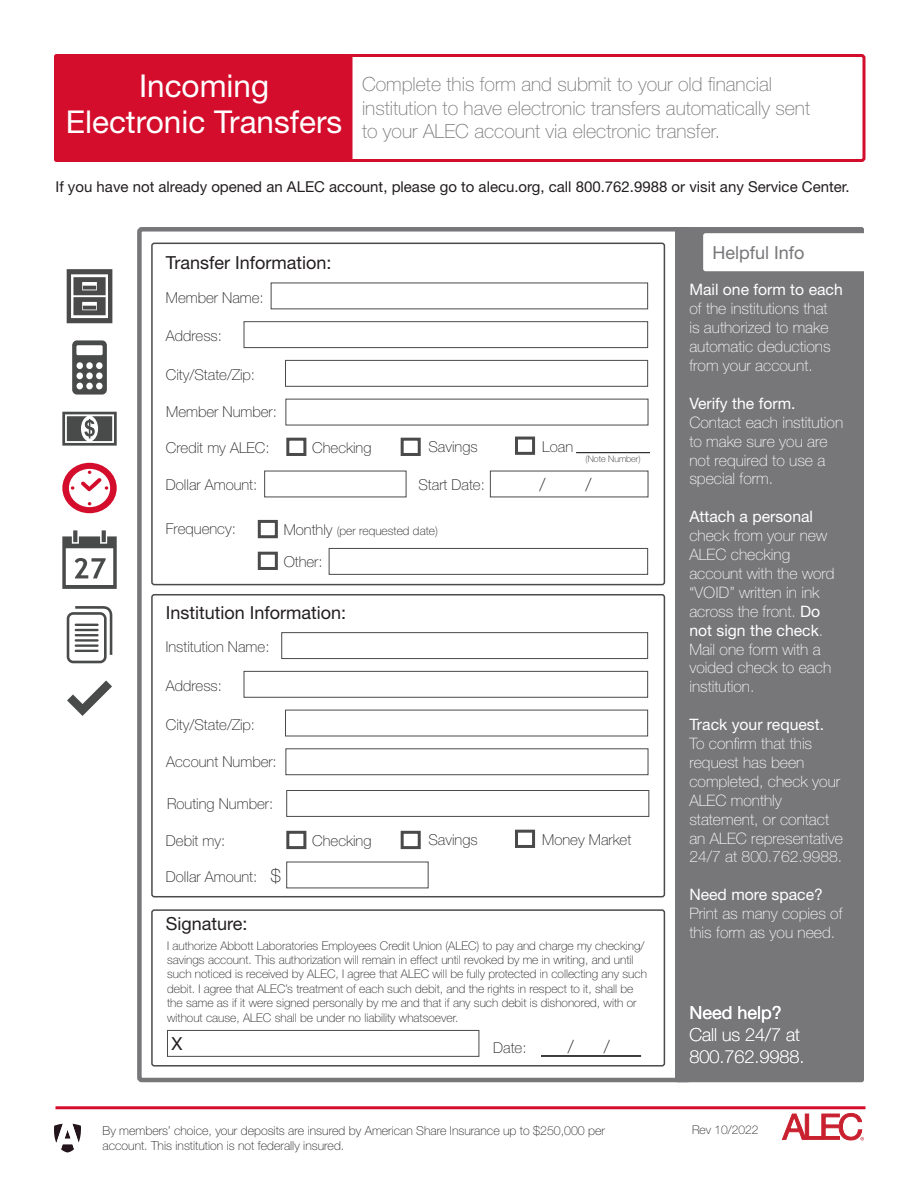
<style>
.page{position:relative;width:918px;height:1188px;background:#fff}
.page>*{position:absolute;margin:0;border:0;box-sizing:border-box;transform-origin:0 0}
.t1{font:31.5px/36px "Helvetica Neue LT Std";color:#fff;text-align:center}
.t2{font:100 19.5px/23.4px "Helvetica Neue LT Std";color:#77777a}
.t3{font:18px "Helvetica Neue LT Std";color:#231f20}
.t4{font:100 18px/21.6px "Helvetica Neue LT Std";color:#fff}
.t5{font:18px "Helvetica Neue LT Std";color:#77777a}
.t6{font:18px "Helvetica Neue LT Std";color:#fff}
.t7{font:100 18px "Helvetica Neue LT Std";color:#231f20}
.t8{font:100 15.75px/18.9px "Helvetica Neue LT Std";color:#fff}
.t9{font:100 15px "Helvetica Neue LT Std";color:#231f20}
.t10{font:15px "Helvetica Neue LT Std";color:#231f20}
.t11{font:100 12.3px/14.9px "Helvetica Neue LT Std";color:#231f20}
.t12{font:100 12px/14.4px "Helvetica Neue LT Std";color:#231f20}
.t13{font:100 9px "Helvetica Neue LT Std";color:#231f20}
.s1{font-size:15px}
.s2{font-size:18px}
.s3{font-weight:400}
</style>
<div class="page">
<div style="left:54px;top:54px;width:299px;height:108px;background:#d30d2b;border-radius:2px"></div>
<div style="left:348px;top:54px;width:518px;height:108px;border:3px solid #d30d2b;border-radius:2px"></div>
<hr style="left:56px;top:1106px;width:810px;height:3px;background:#d30d2b">
<div style="left:137px;top:227px;width:555px;height:855px;border:4px solid #77777a;border-radius:2px"></div>
<div style="left:675px;top:227px;width:189px;height:855px;background:#77777a;border-radius:2px"></div>
<div style="left:703px;top:233px;width:167px;height:38px;background:#fff;border-radius:2px"></div>
<svg style="left:54px;top:1123px;width:27px;height:30px"></svg>
<svg style="left:782px;top:1113px;width:82px;height:28px"></svg>
<svg style="left:62px;top:530px;width:55px;height:59px"></svg>
<svg style="left:67px;top:269px;width:45px;height:54px"></svg>
<svg style="left:67px;top:606px;width:45px;height:57px"></svg>
<svg style="left:62px;top:412px;width:55px;height:34px"></svg>
<svg style="left:62px;top:463px;width:55px;height:50px"></svg>
<svg style="left:72px;top:340px;width:35px;height:55px"></svg>
<svg style="left:67px;top:680px;width:45px;height:36px"></svg>
<div style="left:244px;top:321px;width:404px;height:27px;border:1px solid #4a4a4b"></div>
<div style="left:285px;top:360px;width:363px;height:27px;border:1px solid #4a4a4b"></div>
<div style="left:151px;top:243px;width:514px;height:342px;border:2px solid #4a4a4b;border-radius:2px"></div>
<div style="left:286px;top:748px;width:362px;height:27px;border:1px solid #4a4a4b"></div>
<div style="left:281px;top:632px;width:367px;height:27px;border:1px solid #4a4a4b"></div>
<div style="left:244px;top:671px;width:404px;height:27px;border:1px solid #4a4a4b"></div>
<div style="left:151px;top:594px;width:514px;height:303px;border:2px solid #4a4a4b;border-radius:2px"></div>
<div style="left:258px;top:520px;width:20px;height:18px;border:3px solid #4a4a4b"></div>
<div style="left:258px;top:552px;width:20px;height:18px;border:3px solid #4a4a4b"></div>
<div style="left:329px;top:548px;width:319px;height:27px;border:1px solid #4a4a4b"></div>
<div style="left:286px;top:790px;width:363px;height:27px;border:1px solid #4a4a4b"></div>
<div style="left:151px;top:909px;width:514px;height:158px;border:2px solid #4a4a4b;border-radius:2px"></div>
<div style="left:167px;top:1030px;width:312px;height:27px;border:1px solid #4a4a4b"></div>
<hr style="left:541px;top:1055px;width:100px;height:2px;background:#000">
<div style="left:286px;top:438px;width:20px;height:18px;border:3px solid #4a4a4b"></div>
<div style="left:401px;top:438px;width:20px;height:18px;border:3px solid #4a4a4b"></div>
<div style="left:515px;top:437px;width:20px;height:18px;border:3px solid #4a4a4b"></div>
<hr style="left:576px;top:452px;width:74px;height:1px;background:#000">
<div style="left:286px;top:831px;width:20px;height:18px;border:3px solid #4a4a4b"></div>
<div style="left:401px;top:831px;width:20px;height:18px;border:3px solid #4a4a4b"></div>
<div style="left:515px;top:830px;width:20px;height:18px;border:3px solid #4a4a4b"></div>
<p class="t1" style="left:66px;top:67px;width:278px">Incoming<br>Electronic Transfers</p>
<p class="t2" style="left:362px;top:73px;width:450px">Complete this form and submit to your old financial institution to have electronic transfers automatically sent to your ALEC account via electronic transfer.</p>
<p class="t10" style="left:56px;top:178px;width:796px">If you have not already opened an ALEC account, please go to alecu.org, call 800.762.9988 or visit any Service Center.</p>
<p class="t3" style="left:166px;top:252px;width:167px">Transfer Information:</p>
<p class="t9" style="left:166px;top:289px;width:99px">Member Name:</p>
<p class="t9" style="left:166px;top:327px;width:58px">Address:</p>
<p class="t9" style="left:166px;top:366px;width:91px">City/State/Zip:</p>
<p class="t9" style="left:166px;top:403px;width:112px">Member Number:</p>
<p class="t9" style="left:166px;top:439px;width:105px">Credit my ALEC:</p>
<p class="t9" style="left:166px;top:476px;width:93px">Dollar Amount:</p>
<p class="t9" style="left:312px;top:439px;width:61px">Checking</p>
<p class="t9" style="left:429px;top:438px;width:51px">Savings</p>
<p class="t9" style="left:542px;top:438px;width:32px">Loan</p>
<p class="t13" style="left:586px;top:454px;width:56px">(Note Number)</p>
<p class="t9" style="left:419px;top:476px;width:68px">Start Date:</p>
<p class="t7" style="left:539px;top:474px;width:7px">/</p>
<p class="t7" style="left:585px;top:474px;width:7px">/</p>
<p class="t9" style="left:166px;top:520px;width:71px">Frequency:</p>
<p class="t12" style="left:284px;top:523px;width:156px"><span class="s1">Monthly</span> (per requested date)</p>
<p class="t9" style="left:284px;top:553px;width:40px">Other:</p>
<p class="t3" style="left:166px;top:602px;width:182px">Institution Information:</p>
<p class="t9" style="left:166px;top:638px;width:105px">Institution Name:</p>
<p class="t9" style="left:166px;top:677px;width:58px">Address:</p>
<p class="t9" style="left:166px;top:716px;width:91px">City/State/Zip:</p>
<p class="t9" style="left:166px;top:753px;width:112px">Account Number:</p>
<p class="t9" style="left:167px;top:795px;width:108px">Routing Number:</p>
<p class="t9" style="left:166px;top:832px;width:61px">Debit my:</p>
<p class="t9" style="left:166px;top:868px;width:116px">Dollar Amount: <span class="s2">$</span></p>
<p class="t3" style="left:166px;top:913px;width:83px">Signature:</p>
<p class="t9" style="left:312px;top:832px;width:61px">Checking</p>
<p class="t9" style="left:429px;top:831px;width:51px">Savings</p>
<p class="t9" style="left:542px;top:831px;width:91px">Money Market</p>
<p class="t12" style="left:167px;top:938px;width:481px">I authorize Abbott Laboratories Employees Credit Union (ALEC) to pay and charge my checking/ savings account. This authorization will remain in effect until revoked by me in writing, and until such noticed is received by ALEC, I agree that ALEC will be fully protected in collecting any such debit. I agree that ALEC’s treatment of each such debit, and the rights in respect to it, shall be the same as if it were signed personally by me and that if any such debit is dishonored, with or without cause, ALEC shall be under no liability whatsoever.</p>
<p class="t3" style="left:171px;top:1033px;width:12px">X</p>
<p class="t9" style="left:493px;top:1040px;width:35px">Date:</p>
<p class="t7" style="left:568px;top:1037px;width:7px">/</p>
<p class="t7" style="left:604px;top:1037px;width:7px">/</p>
<p class="t5" style="left:713px;top:242px;width:93px">Helpful Info</p>
<p class="t8" style="left:689px;top:280px;width:155px"><span class="s3">Mail one form to each </span>of the institutions that<br>is authorized to make automatic deductions from your account.</p>
<p class="t8" style="left:689px;top:394px;width:155px"><span class="s3">Verify the form.<br></span>Contact each institution to make sure you are not required to use a special form.</p>
<p class="t8" style="left:689px;top:507px;width:147px"><span class="s3">Attach a personal </span>check from your new<br>ALEC checking account with the word “VOID” written in ink across the front. <span class="s3">Do not sign the check</span>.<br>Mail one form with a voided check to each institution.</p>
<p class="t8" style="left:689px;top:715px;width:155px"><span class="s3">Track your request.<br></span>To confirm that this request has been completed, check your<br>ALEC monthly statement, or contact an ALEC representative<br>24/7 at 800.762.9988.</p>
<p class="t8" style="left:689px;top:885px;width:155px"><span class="s3">Need more space?<br></span>Print as many copies of this form as you need.</p>
<p class="t6" style="left:689px;top:1002px;width:94px">Need help?</p>
<p class="t4" style="left:689px;top:1024px;width:117px">Call us 24/7 at<br>800.762.9988.</p>
<p class="t11" style="left:103px;top:1123px;width:504px">By members’ choice, your deposits are insured by American Share Insurance up to $250,000 per account. This institution is not federally insured.</p>
<p class="t12" style="left:692px;top:1122px;width:68px">Rev 10/2022</p>
</div>
